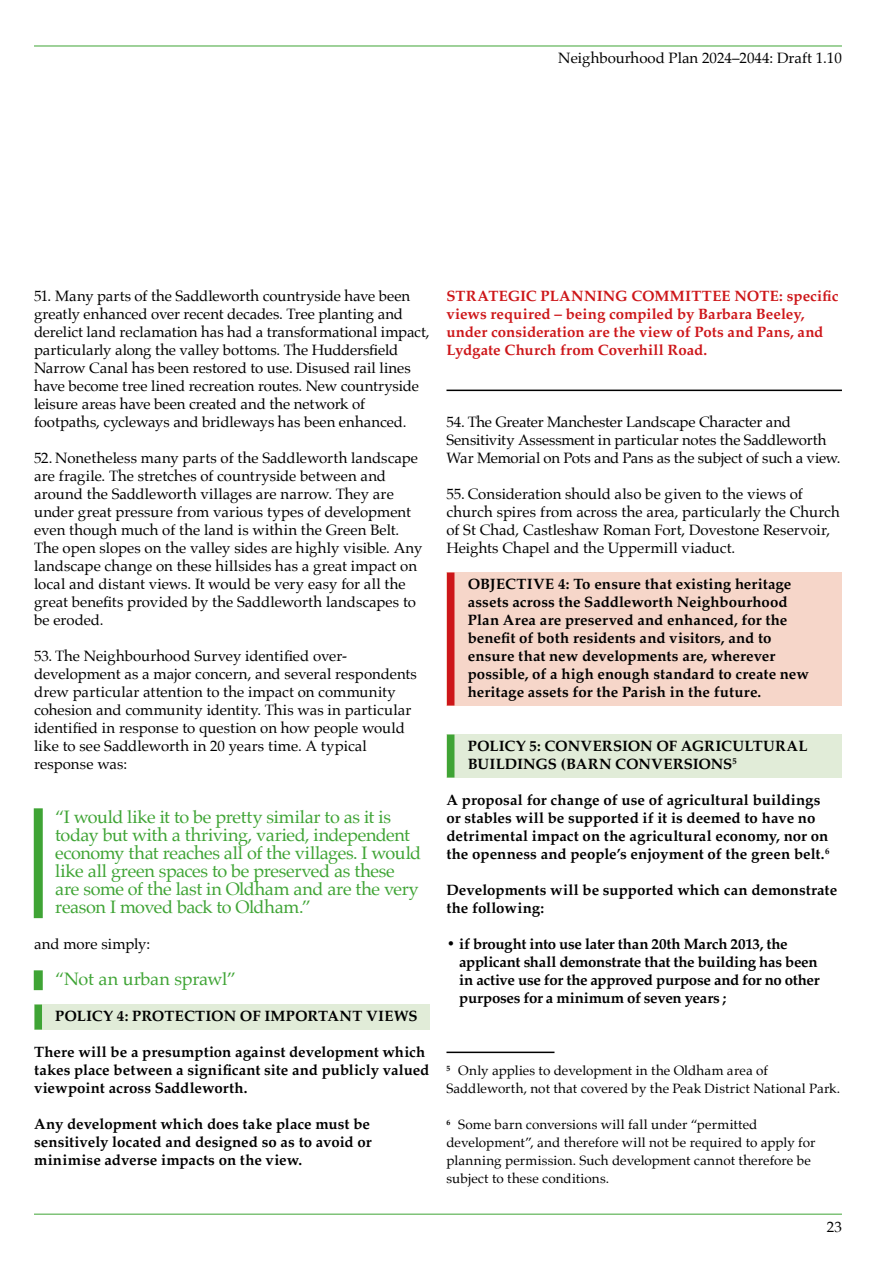
<style>
.page{position:relative;width:893px;height:1263px;background:#fff}
.page>*{position:absolute;margin:0;border:0;box-sizing:border-box;transform-origin:0 0}
.t1{font:18px/18px "Palatino";letter-spacing:-.02em;color:#3fa435}
.t2{font:15px/18px "Palatino";color:#000}
.t3{font:700 15px/18px "Palatino";color:#000}
.t4{font:700 15px/18px "Palatino";letter-spacing:.005em;color:#cd1619}
.t5{font:13.5px/18px "Palatino";letter-spacing:.005em;color:#000}
</style>
<div class="page">
<div style="left:34px;top:808px;width:9px;height:110px;background:#3fa435"></div>
<div style="left:34px;top:970px;width:9px;height:20px;background:#3fa435"></div>
<div style="left:34px;top:1004px;width:395px;height:25px;background:#e1ecd8"></div>
<div style="left:35px;top:1004px;width:7px;height:25px;background:#3fa435"></div>
<hr style="left:446px;top:390px;width:396px;height:1px;background:#000">
<div style="left:446px;top:572px;width:396px;height:133px;background:#f6d6c9"></div>
<div style="left:447px;top:572px;width:7px;height:133px;background:#cd1619"></div>
<div style="left:446px;top:734px;width:396px;height:43px;background:#e1ecd8"></div>
<div style="left:447px;top:734px;width:7px;height:43px;background:#3fa435"></div>
<hr style="left:446px;top:1051px;width:108px;height:2px;background:#000">
<hr style="left:34px;top:1214px;width:808px;height:1px;background:#3fa435">
<hr style="left:34px;top:46px;width:808px;height:1px;background:#3fa435">
<p class="t2" style="left:558px;top:49px;width:285px">Neighbourhood Plan 2024–2044: Draft 1.10</p>
<p class="t2" style="left:34px;top:287px;width:397px">51. Many parts of the Saddleworth countryside have been greatly enhanced over recent decades. Tree planting and derelict land reclamation has had a transformational impact, particularly along the valley bottoms. The Huddersfield Narrow Canal has been restored to use. Disused rail lines have become tree lined recreation routes. New countryside leisure areas have been created and the network of footpaths, cycleways and bridleways has been enhanced.</p>
<p class="t2" style="left:34px;top:449px;width:390px">52. Nonetheless many parts of the Saddleworth landscape are fragile. The stretches of countryside between and around the Saddleworth villages are narrow. They are under great pressure from various types of development even though much of the land is within the Green Belt.<br>The open slopes on the valley sides are highly visible. Any landscape change on these hillsides has a great impact on local and distant views. It would be very easy for all the great benefits provided by the Saddleworth landscapes to be eroded.</p>
<p class="t2" style="left:34px;top:647px;width:384px">53. The Neighbourhood Survey identified over&shy;development as a major concern, and several respondents drew particular attention to the impact on community cohesion and community identity. This was in particular identified in response to question on how people would like to see Saddleworth in 20 years time. A typical response was:</p>
<p class="t1" style="left:55px;top:808px;width:367px">“I would like it to be pretty similar to as it is today but with a thriving, varied, independent economy that reaches all of the villages. I would like all green spaces to be preserved as these are some of the last in Oldham and are the very reason I moved back to Oldham.”</p>
<p class="t2" style="left:34px;top:935px;width:118px">and more simply:</p>
<p class="t1" style="left:55px;top:970px;width:182px">“Not an urban sprawl”</p>
<p class="t3" style="left:55px;top:1007px;width:364px">POLICY 4: PROTECTION OF IMPORTANT VIEWS</p>
<p class="t3" style="left:34px;top:1043px;width:397px">There will be a presumption against development which takes place between a significant site and publicly valued viewpoint across Saddleworth.</p>
<p class="t3" style="left:34px;top:1115px;width:339px;text-align:justify">Any development which does take place must be sensitively located and designed so as to avoid or minimise adverse impacts on the view.</p>
<p class="t4" style="left:446px;top:287px;width:393px">STRATEGIC PLANNING COMMITTEE NOTE: specific views required – being compiled by Barbara Beeley, under consideration are the view of Pots and Pans, and Lydgate Church from Coverhill Road.</p>
<p class="t2" style="left:446px;top:413px;width:396px">54. The Greater Manchester Landscape Character and<br>Sensitivity Assessment in particular notes the Saddleworth<br>War Memorial on Pots and Pans as the subject of such a view.</p>
<p class="t2" style="left:446px;top:485px;width:395px">55. Consideration should also be given to the views of church spires from across the area, particularly the Church of St Chad, Castleshaw Roman Fort, Dovestone Reservoir, Heights Chapel and the Uppermill viaduct.</p>
<p class="t3" style="left:468px;top:575px;width:343px">OBJECTIVE 4: To ensure that existing heritage assets across the Saddleworth Neighbourhood Plan Area are preserved and enhanced, for the benefit of both residents and visitors, and to ensure that new developments are, wherever possible, of a high enough standard to create new heritage assets for the Parish in the future.</p>
<p class="t3" style="left:468px;top:737px;width:341px">POLICY 5: CONVERSION OF AGRICULTURAL<br>BUILDINGS (BARN CONVERSIONS<sup>5</sup></p>
<p class="t3" style="left:446px;top:791px;width:384px">A proposal for change of use of agricultural buildings or stables will be supported if it is deemed to have no detrimental impact on the agricultural economy, nor on the openness and people’s enjoyment of the green belt.<sup>6</sup></p>
<p class="t3" style="left:446px;top:881px;width:392px">Developments will be supported which can demonstrate the following:</p>
<p class="t3" style="left:459px;top:935px;width:362px;text-indent:-13px">• if brought into use later than 20th March 2013, the applicant shall demonstrate that the building has been in active use for the approved purpose and for no other purposes for a minimum of seven years ;</p>
<p class="t5" style="left:446px;top:1061px;width:395px"><sup>5</sup> Only applies to development in the Oldham area of<br>Saddleworth, not that covered by the Peak District National Park.</p>
<p class="t5" style="left:446px;top:1115px;width:370px"><sup>6</sup> Some barn conversions will fall under “permitted development”, and therefore will not be required to apply for planning permission. Such development cannot therefore be subject to these conditions.</p>
<p class="t2" style="left:827px;top:1217px;width:16px">23</p>
</div>
